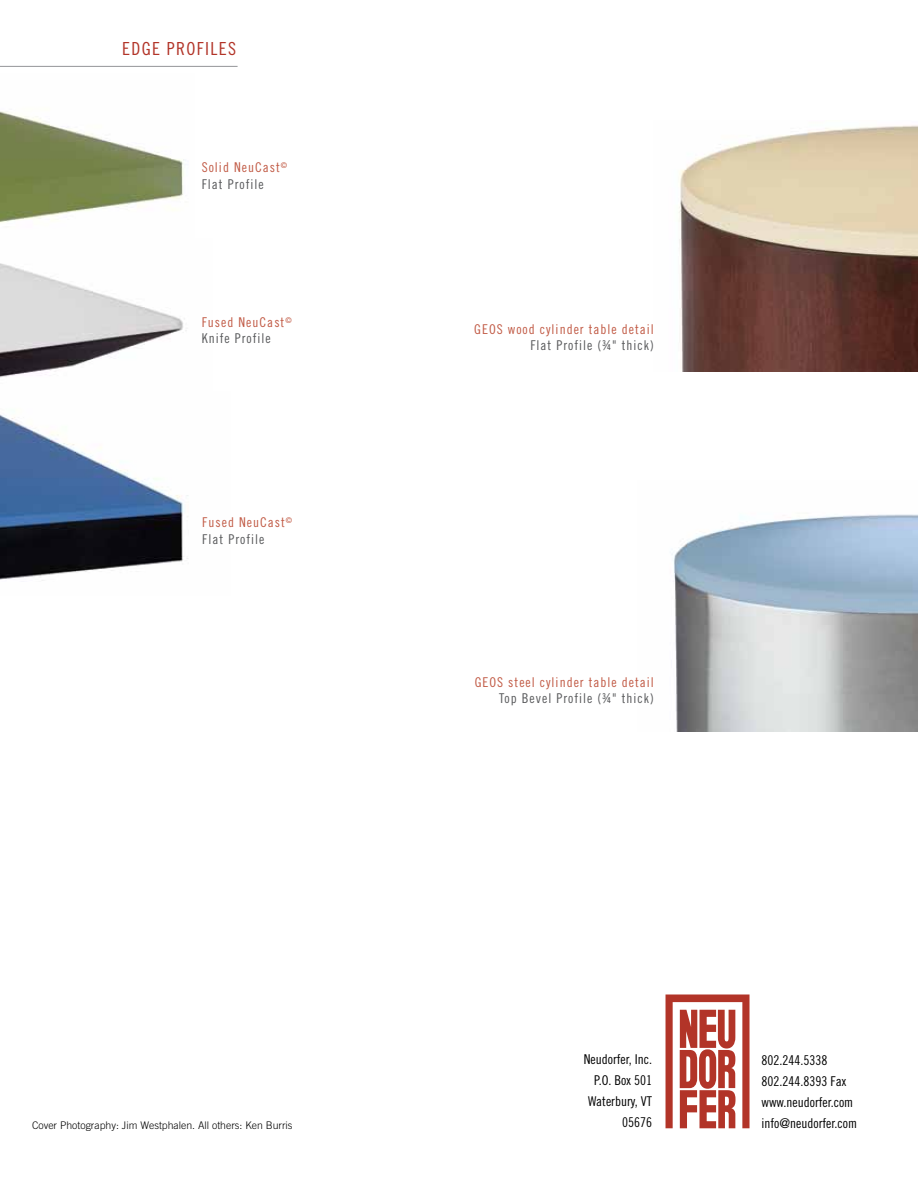
<style>
.page{position:relative;width:918px;height:1188px;background:#fff}
.page>*{position:absolute;margin:0;border:0;box-sizing:border-box;transform-origin:0 0}
.t1{font:18px "Trade Gothic LT Std Cn 18";color:#b23428}
.t2{font:13.5px/16.5px "Trade Gothic LT Std Cn 18";letter-spacing:.075em;color:#c15a45}
.t3{font:13.5px/21px "Trade Gothic LT Std Cn 18";color:#000;text-align:right}
.t4{font:13.5px "Trade Gothic LT Std Cn 18";letter-spacing:.075em;color:#58595b}
.t5{font:300 10.5px "Trade Gothic LT Std";color:#000}
.s1{color:#58595b}
</style>
<div class="page">
<img style="left:0;top:263px;width:187px;height:115px">
<img style="left:0;top:414px;width:188px;height:167px">
<img style="left:0;top:111px;width:186px;height:112px">
<hr style="left:0;top:66px;width:238px;height:1px;background:#939598">
<img style="left:678px;top:125px;width:240px;height:247px">
<img style="left:671px;top:514px;width:247px;height:218px">
<svg style="left:666px;top:994px;width:84px;height:134px"></svg>
<h1 class="t1" style="left:122px;top:38px;width:64px">Edge Profiles</h1>
<p class="t2" style="left:202px;top:159px;width:87px">Solid NeuCast<sup>©<br></sup><span class="s1">Flat Profile</span></p>
<p class="t2" style="left:202px;top:314px;width:91px">Fused NeuCast<sup>©<br></sup><span class="s1">Knife Profile</span></p>
<p class="t2" style="left:202px;top:514px;width:91px">Fused NeuCast<sup>©<br></sup><span class="s1">Flat Profile</span></p>
<p class="t2" style="left:474px;top:321px;width:181px">GEOS wood cylinder table detail</p>
<p class="t4" style="left:530px;top:337px;width:125px">Flat Profile (¾" thick)</p>
<p class="t2" style="left:475px;top:674px;width:181px">GEOS steel cylinder table detail</p>
<p class="t4" style="left:499px;top:691px;width:156px">Top Bevel Profile (¾" thick)</p>
<p class="t3" style="left:584px;top:1049px;width:70px">Neudorfer, Inc.<br>P.O. Box 501<br>Waterbury, VT<br>05676</p>
<p class="t3" style="left:762px;top:1050px;width:93px;text-align:left">802.244.5338<br>802.244.8393 Fax www.neudorfer.com</p>
<p class="t5" style="left:32px;top:1119px;width:262px">Cover Photography: Jim Westphalen. All others: Ken Burris</p>
<p class="t3" style="left:762px;top:1113px;width:97px">info@neudorfer.com</p>
</div>
